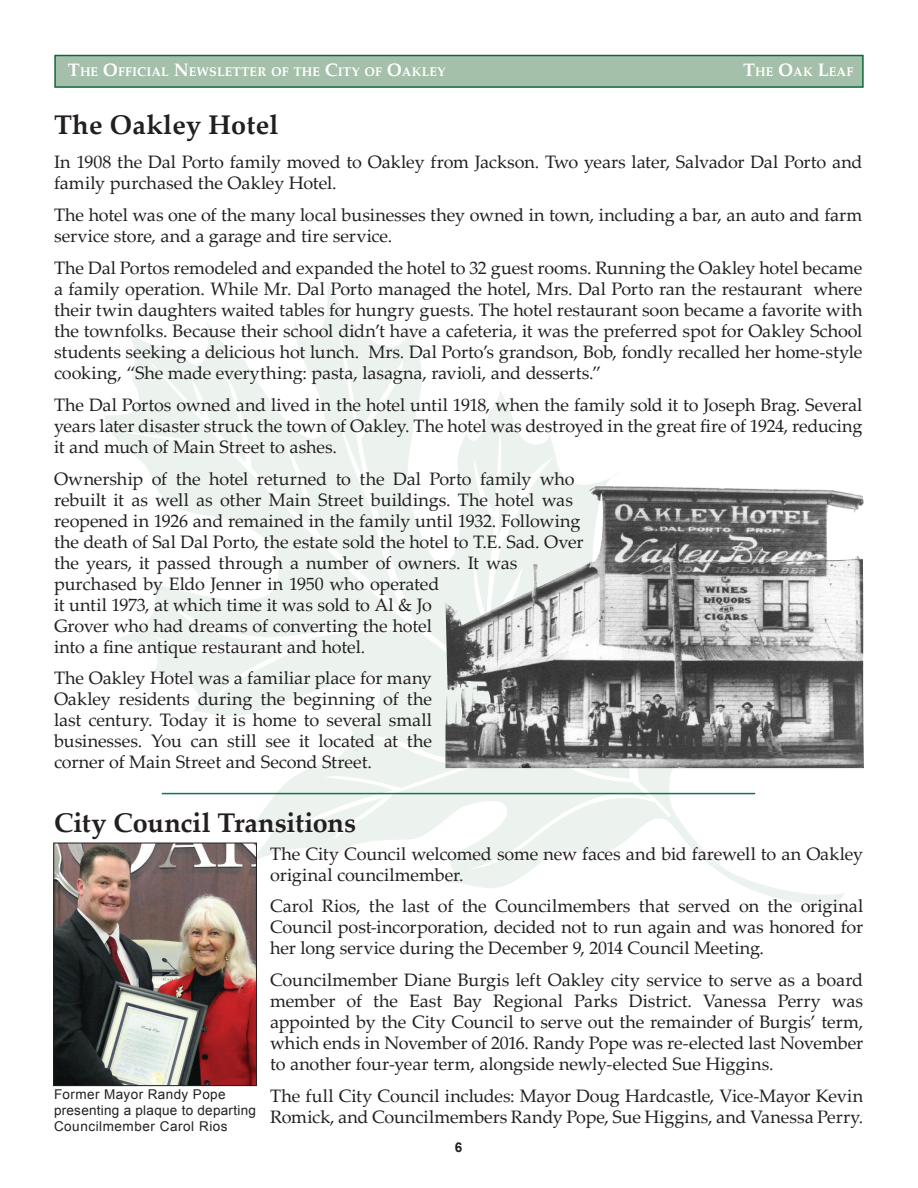
<style>
.page{position:relative;width:918px;height:1188px;background:#fff}
.page>*{position:absolute;margin:0;border:0;box-sizing:border-box;transform-origin:0 0}
.t1{font:700 27px "Palatino Linotype";letter-spacing:.01em;color:#231f20}
.t2{font:18px/21px "Palatino Linotype";letter-spacing:-.01em;color:#231f20}
.t3{font:13.5px/16.2px "Arial";letter-spacing:.03em;color:#231f20}
.t4{font:700 13.5px "Arial";color:#231f20}
.t5{font:700 12.6px "Palatino";letter-spacing:.005em;color:#fff}
.s1{font-size:18px}
</style>
<div class="page">
<svg style="left:102px;top:282px;width:744px;height:623px"></svg>
<svg style="left:490px;top:456px;width:145px;height:323px;fill:#eef4f0"></svg>
<svg style="left:543px;top:768px;width:137px;height:34px"></svg>
<div style="left:54px;top:55px;width:810px;height:33px;background:#a4c0aa;border:2px solid #0f6838"></div>
<hr style="left:162px;top:793px;width:593px;height:1px;background:#087a49">
<img style="left:446px;top:486px;width:418px;height:282px">
<img style="left:56px;top:845px;width:199px;height:239px">
<div style="left:54px;top:843px;width:203px;height:243px;border:1px solid #231f20"></div>
<p class="t5" style="left:68px;top:61px;width:379px"><span class="s1">T</span>HE <span class="s1">O</span>FFICIAL <span class="s1">N</span>EWSLETTER OF THE <span class="s1">C</span>ITY OF <span class="s1">O</span>AKLEY</p>
<p class="t5" style="left:743px;top:61px;width:112px"><span class="s1">T</span>HE <span class="s1">O</span>AK <span class="s1">L</span>EAF</p>
<h1 class="t1" style="left:54px;top:105px;width:226px">The Oakley Hotel</h1>
<p class="t2" style="left:54px;top:151px;width:810px">In 1908 the Dal Porto family moved to Oakley from Jackson. Two years later, Salvador Dal Porto and family purchased the Oakley Hotel.</p>
<p class="t2" style="left:54px;top:204px;width:810px">The hotel was one of the many local businesses they owned in town, including a bar, an auto and farm service store, and a garage and tire service.</p>
<p class="t2" style="left:54px;top:257px;width:810px;text-align:justify">The Dal Portos remodeled and expanded the hotel to 32 guest rooms. Running the Oakley hotel became a family operation. While Mr. Dal Porto managed the hotel, Mrs. Dal Porto ran the restaurant where their twin daughters waited tables for hungry guests. The hotel restaurant soon became a favorite with the townfolks. Because their school didn’t have a cafeteria, it was the preferred spot for Oakley School students seeking a delicious hot lunch. Mrs. Dal Porto’s grandson, Bob, fondly recalled her home-style cooking, “She made everything: pasta, lasagna, ravioli, and desserts.”</p>
<p class="t2" style="left:54px;top:393px;width:810px;text-align:justify">The Dal Portos owned and lived in the hotel until 1918, when the family sold it to Joseph Brag. Several years later disaster struck the town of Oakley. The hotel was destroyed in the great fire of 1924, reducing it and much of Main Street to ashes.</p>
<p class="t2" style="left:54px;top:467px;width:531px">Ownership of the hotel returned to the Dal Porto family who rebuilt it as well as other Main Street buildings. The hotel was reopened in 1926 and remained in the family until 1932. Following the death of Sal Dal Porto, the estate sold the hotel to T.E. Sad. Over the years, it passed through a number of owners. It was purchased by Eldo Jenner in 1950 who operated<br>it until 1973, at which time it was sold to Al &amp; Jo<br>Grover who had dreams of converting the hotel<br>into a fine antique restaurant and hotel.</p>
<p class="t2" style="left:54px;top:667px;width:380px;text-align:justify">The Oakley Hotel was a familiar place for many Oakley residents during the beginning of the last century. Today it is home to several small businesses. You can still see it located at the corner of Main Street and Second Street.</p>
<h1 class="t1" style="left:54px;top:804px;width:304px">City Council Transitions</h1>
<p class="t2" style="left:270px;top:842px;width:595px">The City Council welcomed some new faces and bid farewell to an Oakley original councilmember.</p>
<p class="t2" style="left:270px;top:895px;width:595px;text-align:justify">Carol Rios, the last of the Councilmembers that served on the original Council post-incorporation, decided not to run again and was honored for her long service during the December 9, 2014 Council Meeting.</p>
<p class="t2" style="left:270px;top:969px;width:595px;text-align:justify">Councilmember Diane Burgis left Oakley city service to serve as a board member of the East Bay Regional Parks District. Vanessa Perry was appointed by the City Council to serve out the remainder of Burgis’ term, which ends in November of 2016. Randy Pope was re-elected last November to another four-year term, alongside newly-elected Sue Higgins.</p>
<p class="t2" style="left:270px;top:1085px;width:595px">The full City Council includes: Mayor Doug Hardcastle, Vice-Mayor Kevin<br>Romick, and Councilmembers Randy Pope, Sue Higgins, and Vanessa Perry.</p>
<p class="t3" style="left:54px;top:1086px;width:203px">Former Mayor Randy Pope presenting a plaque to departing<br>Councilmember Carol Rios</p>
<p class="t4" style="left:455px;top:1139px;width:9px">6</p>
</div>
